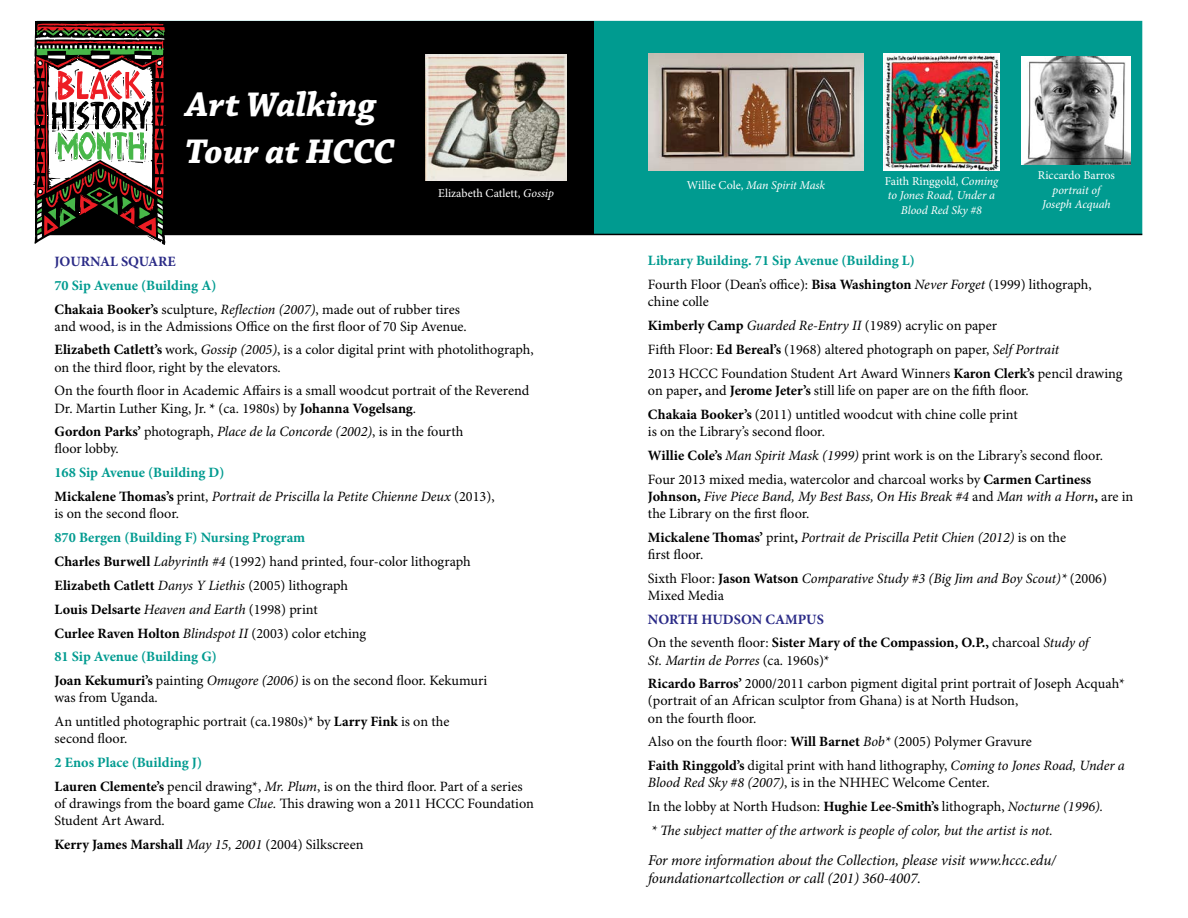
<style>
.page{position:relative;width:1188px;height:918px;background:#fff}
.page>*{position:absolute;margin:0;border:0;box-sizing:border-box;transform-origin:0 0}
.t1{font:italic 700 36px/46.5px "Chaparral Pro";color:#fff}
.t2{font:italic 15px/18px "Minion Pro";letter-spacing:-.005em;color:#000}
.t3{font:14.25px/23.9px "Minion Pro";color:#000}
.t4{font:italic 14.25px/23.9px "Minion Pro";letter-spacing:-.005em;color:#000}
.t5{font:700 14.25px/23.9px "Minion Pro";color:#000}
.t6{font:700 14.25px "Minion Pro";color:#2a2a86}
.t7{font:italic 12px/14.4px "Minion Pro";letter-spacing:-.01em;color:#fff;text-align:center}
.t8{font:12px "Minion Pro";color:#fff}
.s1{font-style:italic}
.s2{font-weight:700;color:#009b90}
.s3{font-weight:700}
.s4{font-weight:700;font-style:normal;color:#009b90}
.s5{font-weight:700;font-style:normal}
.s6{font-style:normal}
.s7{font-weight:400;font-style:italic}
.s8{font-weight:400}
.s9{color:#2a2a87}
</style>
<div class="page">
<div style="left:37px;top:21px;width:1105px;height:213px;background:#009b90;border:2px solid #009b90"></div>
<hr style="left:36px;top:234px;width:1106px;height:1px;background:#000">
<img style="left:1022px;top:57px;width:108px;height:107px">
<img style="left:883px;top:54px;width:117px;height:116px">
<img style="left:648px;top:54px;width:216px;height:116px">
<div style="left:36px;top:21px;width:558px;height:213px;background:#000"></div>
<svg style="left:33px;top:20px;width:134px;height:225px"></svg>
<img style="left:425px;top:55px;width:141px;height:125px">
<h1 class="t1" style="left:186px;top:83px;width:210px">Art Walking<br>Tour at HCCC</h1>
<p class="t8" style="left:438px;top:186px;width:117px">Elizabeth Catlett, <span class="s1">Gossip</span></p>
<p class="t6" style="left:55px;top:253px;width:123px">JOURNAL SQUARE</p>
<p class="t3" style="left:55px;top:274px;width:407px"><span class="s2">70 Sip Avenue (Building A)<br></span><span class="s3">Chakaia Booker’s</span> sculpture, <span class="s1">Reflection (2007)</span>, made out of rubber tires</p>
<p class="t3" style="left:55px;top:315px;width:481px">and wood, is in the Admissions Office on the first floor of 70 Sip Avenue.<br><span class="s3">Elizabeth Catlett’s</span> work, <span class="s1">Gossip (2005)</span>, is a color digital print with photolithograph,</p>
<p class="t3" style="left:55px;top:356px;width:476px">on the third floor, right by the elevators.<br>On the fourth floor in Academic Affairs is a small woodcut portrait of the Reverend</p>
<p class="t3" style="left:55px;top:397px;width:410px">Dr. Martin Luther King, Jr. <span class="s3">*</span> (ca. 1980s) by <span class="s3">Johanna Vogelsang</span>.<br><span class="s3">Gordon Parks’</span> photograph, <span class="s1">Place de la Concorde (2002)</span>, is in the fourth</p>
<p class="t3" style="left:55px;top:438px;width:66px">floor lobby.</p>
<p class="t4" style="left:55px;top:461px;width:442px"><span class="s4">168 Sip Avenue (Building D)<br></span><span class="s5">Mickalene Thomas’s</span> <span class="s6">print,</span> Portrait de Priscilla la Petite Chienne Deux <span class="s6">(2013),</span></p>
<p class="t3" style="left:55px;top:502px;width:126px">is on the second floor.</p>
<p class="t3" style="left:55px;top:526px;width:434px"><span class="s2">870 Bergen (Building F) Nursing Program<br></span><span class="s3">Charles Burwell</span> <span class="s1">Labyrinth #4</span> (1992) hand printed, four-color lithograph <span class="s3">Elizabeth Catlett</span> <span class="s1">Danys Y Liethis</span> (2005) lithograph<br><span class="s3">Louis Delsarte</span> <span class="s1">Heaven and Earth</span> (1998) print<br><span class="s3">Curlee Raven Holton</span> <span class="s1">Blindspot II</span> (2003) color etching<br><span class="s2">81 Sip Avenue (Building G)<br></span><span class="s3">Joan Kekumuri’s</span> painting <span class="s1">Omugore (2006)</span> is on the second floor. Kekumuri</p>
<p class="t3" style="left:55px;top:686px;width:396px">was from Uganda.<br>An untitled photographic portrait (ca.1980s)* by <span class="s3">Larry Fink</span> is on the</p>
<p class="t3" style="left:55px;top:727px;width:74px">second floor.</p>
<p class="t3" style="left:55px;top:751px;width:470px"><span class="s2">2 Enos Place (Building J)<br></span><span class="s3">Lauren Clemente’s</span> pencil drawing*, <span class="s1">Mr. Plum</span>, is on the third floor. Part of a series</p>
<p class="t3" style="left:55px;top:796px;width:481px;line-height:17.1px">of drawings from the board game <span class="s1">Clue.</span> This drawing won a 2011 HCCC Foundation<br>Student Art Award.</p>
<p class="t5" style="left:55px;top:833px;width:311px">Kerry James Marshall <span class="s7">May 15, 2001</span> <span class="s8">(2004) Silkscreen</span></p>
<p class="t7" style="left:687px;top:179px;width:140px"><span class="s6">Willie Cole,</span> Man Spirit Mask</p>
<p class="t7" style="left:885px;top:174px;width:115px"><span class="s6">Faith Ringgold,</span> Coming to Jones Road, Under a<br>Blood Red Sky #8</p>
<p class="t8" style="left:1038px;top:168px;width:79px">Riccardo Barros</p>
<p class="t7" style="left:1042px;top:183px;width:70px">portrait of<br>Joseph Acquah</p>
<p class="t3" style="left:648px;top:249px;width:445px"><span class="s2">Library Building. 71 Sip Avenue (Building L)<br></span>Fourth Floor (Dean’s office): <span class="s3">Bisa Washington</span> <span class="s1">Never Forget</span> (1999) lithograph,</p>
<p class="t3" style="left:648px;top:290px;width:476px">chine colle<br><span class="s3">Kimberly Camp</span> <span class="s1">Guarded Re-Entry II</span> (1989) acrylic on paper<br>Fifth Floor: <span class="s3">Ed Bereal’s</span> (1968) altered photograph on paper, <span class="s1">Self Portrait<br></span>2013 HCCC Foundation Student Art Award Winners <span class="s3">Karon Clerk’s</span> pencil drawing</p>
<p class="t3" style="left:648px;top:379px;width:382px">on paper<span class="s3">,</span> and <span class="s3">Jerome Jeter’s</span> still life on paper are on the fifth floor.<br><span class="s3">Chakaia Booker’s</span> (2011) untitled woodcut with chine colle print</p>
<p class="t3" style="left:648px;top:420px;width:457px">is on the Library’s second floor.<br><span class="s3">Willie Cole’s</span> <span class="s1">Man Spirit Mask (1999)</span> print work is on the Library’s second floor.<br>Four 2013 mixed media, watercolor and charcoal works by <span class="s3">Carmen Cartiness</span></p>
<p class="t4" style="left:648px;top:488px;width:487px;line-height:17.1px"><span class="s5">Johnson,</span> Five Piece Band, My Best Bass, On His Break #4 <span class="s6">and</span> Man with a Horn<span class="s5">,</span> <span class="s6">are in the Library on the first floor.</span></p>
<p class="t4" style="left:648px;top:529px;width:420px;line-height:17.1px"><span class="s5">Mickalene Thomas’</span> <span class="s6">print</span><span class="s5">,</span> Portrait de Priscilla Petit Chien (2012) <span class="s6">is on the first floor.</span></p>
<p class="t4" style="left:648px;top:570px;width:461px;line-height:17.1px"><span class="s6">Sixth Floor:</span> <span class="s5">Jason Watson</span> Comparative Study #3 (Big Jim and Boy Scout)* <span class="s6">(2006)<br>Mixed Media</span></p>
<p class="t5" style="left:648px;top:608px;width:442px"><span class="s9">NORTH HUDSON CAMPUS<br></span><span class="s8">On the seventh floor:</span> Sister Mary of the Compassion, O.P., <span class="s8">charcoal</span> <span class="s7">Study of</span></p>
<p class="t3" style="left:648px;top:649px;width:479px"><span class="s1">St. Martin de Porres</span> (ca. 1960s)*<br><span class="s3">Ricardo Barros’</span> 2000/2011 carbon pigment digital print portrait of Joseph Acquah*</p>
<p class="t3" style="left:648px;top:693px;width:372px;line-height:17.1px">(portrait of an African sculptor from Ghana) is at North Hudson, on the fourth floor.</p>
<p class="t3" style="left:648px;top:731px;width:478px">Also on the fourth floor: <span class="s3">Will Barnet</span> <span class="s1">Bob*</span> (2005) Polymer Gravure<br><span class="s3">Faith Ringgold’s</span> digital print with hand lithography, <span class="s1">Coming to Jones Road, Under a</span></p>
<p class="t4" style="left:648px;top:771px;width:457px">Blood Red Sky #8 (2007)<span class="s6">, is in the NHHEC Welcome Center.<br>In the lobby at North Hudson:</span> <span class="s5">Hughie Lee-Smith’s</span> <span class="s6">lithograph,</span> Nocturne (1996). * The subject matter of the artwork is people of color, but the artist is not.</p>
<p class="t2" style="left:648px;top:852px;width:410px">For more information about the Collection, please visit www.hccc.edu/ foundationartcollection or call (201) 360-4007.</p>
</div>
